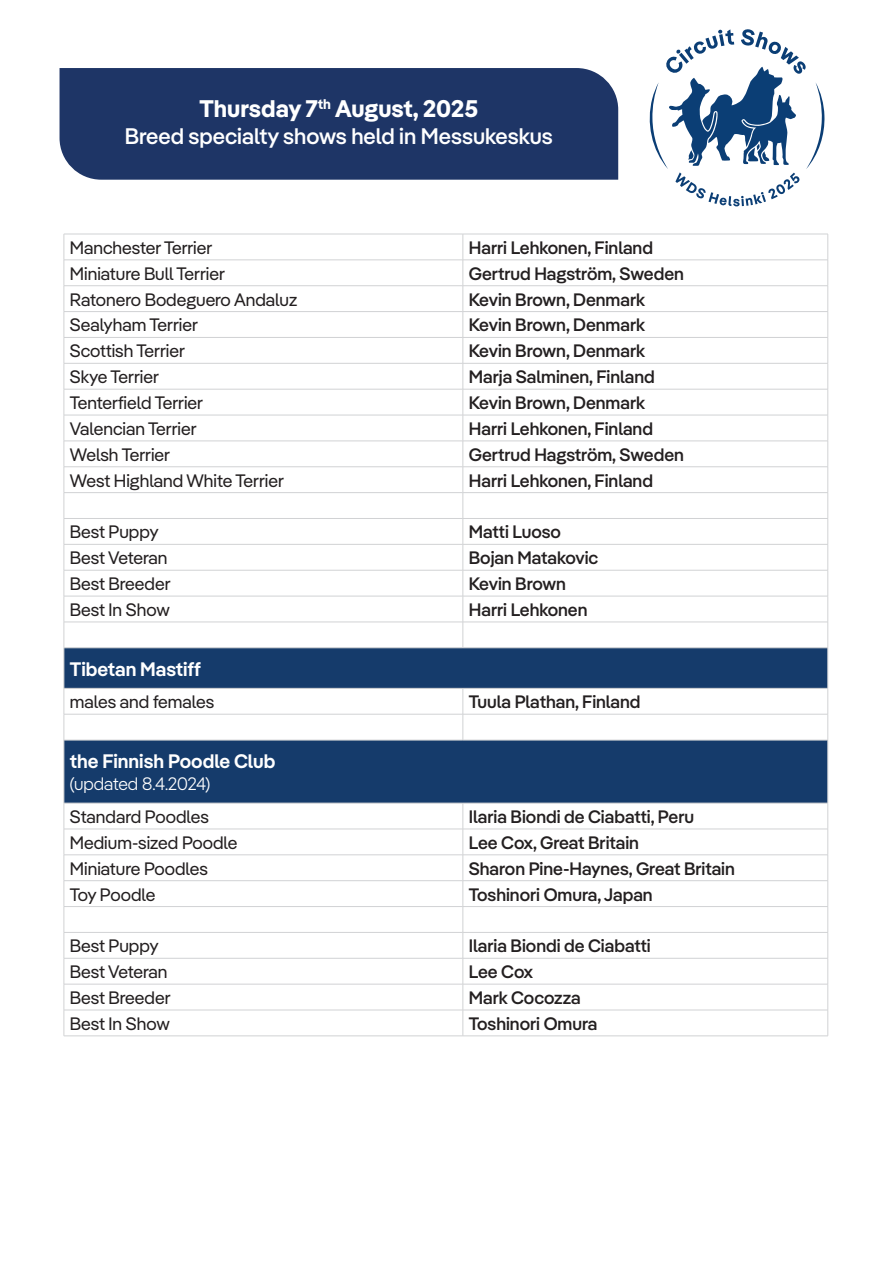
<style>
.page{position:relative;width:893px;height:1263px;background:#fff}
.page>*{position:absolute;margin:0;border:0;box-sizing:border-box;transform-origin:0 0}
.t1{font:700 24px "Pangea";color:#fff}
.t2{font:500 22.5px "Pangea";color:#fff}
.ErkkariOts_kopio{font:600 19.5px "Pangea";color:#fff}
.t3{font:500 18px "Pangea";color:#231f20}
.t4{font:18px "Pangea";color:#231f20}
.ErkkariOts_kopio-2{font:300 18px "Pangea";color:#fff}
</style>
<div class="page">
<div style="left:59px;top:68px;width:560px;height:112px;background:#1e3566"></div>
<svg style="left:649px;top:29px;width:176px;height:177px"></svg>
<svg style="left:65px;top:648px;width:762px;height:155px;fill:#153b6b"></svg>
<hr style="left:64px;top:234px;width:399px;height:1px;background:#d1d2d4">
<hr style="left:463px;top:234px;width:365px;height:1px;background:#d1d2d4">
<hr style="left:64px;top:260px;width:399px;height:1px;background:#d1d2d4">
<hr style="left:463px;top:260px;width:365px;height:1px;background:#d1d2d4">
<hr style="left:64px;top:285px;width:399px;height:1px;background:#d1d2d4">
<hr style="left:463px;top:285px;width:365px;height:1px;background:#d1d2d4">
<hr style="left:64px;top:311px;width:399px;height:1px;background:#d1d2d4">
<hr style="left:463px;top:311px;width:365px;height:1px;background:#d1d2d4">
<hr style="left:64px;top:337px;width:399px;height:1px;background:#d1d2d4">
<hr style="left:463px;top:337px;width:365px;height:1px;background:#d1d2d4">
<hr style="left:64px;top:363px;width:399px;height:1px;background:#d1d2d4">
<hr style="left:463px;top:363px;width:365px;height:1px;background:#d1d2d4">
<hr style="left:64px;top:389px;width:399px;height:1px;background:#d1d2d4">
<hr style="left:463px;top:389px;width:365px;height:1px;background:#d1d2d4">
<hr style="left:64px;top:415px;width:399px;height:1px;background:#d1d2d4">
<hr style="left:463px;top:415px;width:365px;height:1px;background:#d1d2d4">
<hr style="left:64px;top:441px;width:399px;height:1px;background:#d1d2d4">
<hr style="left:463px;top:441px;width:365px;height:1px;background:#d1d2d4">
<hr style="left:64px;top:466px;width:399px;height:1px;background:#d1d2d4">
<hr style="left:463px;top:466px;width:365px;height:1px;background:#d1d2d4">
<hr style="left:64px;top:492px;width:399px;height:1px;background:#d1d2d4">
<hr style="left:463px;top:492px;width:365px;height:1px;background:#d1d2d4">
<hr style="left:64px;top:518px;width:399px;height:1px;background:#d1d2d4">
<hr style="left:463px;top:518px;width:365px;height:1px;background:#d1d2d4">
<hr style="left:64px;top:544px;width:399px;height:1px;background:#d1d2d4">
<hr style="left:463px;top:544px;width:365px;height:1px;background:#d1d2d4">
<hr style="left:64px;top:570px;width:399px;height:1px;background:#d1d2d4">
<hr style="left:463px;top:570px;width:365px;height:1px;background:#d1d2d4">
<hr style="left:64px;top:596px;width:399px;height:1px;background:#d1d2d4">
<hr style="left:463px;top:596px;width:365px;height:1px;background:#d1d2d4">
<hr style="left:64px;top:622px;width:399px;height:1px;background:#d1d2d4">
<hr style="left:463px;top:622px;width:365px;height:1px;background:#d1d2d4">
<svg style="left:463px;top:234px;width:1px;height:413px"></svg>
<hr style="left:64px;top:714px;width:399px;height:1px;background:#d1d2d4">
<hr style="left:463px;top:714px;width:365px;height:1px;background:#d1d2d4">
<svg style="left:463px;top:689px;width:1px;height:51px"></svg>
<hr style="left:64px;top:829px;width:399px;height:1px;background:#d1d2d4">
<hr style="left:463px;top:829px;width:365px;height:1px;background:#d1d2d4">
<hr style="left:64px;top:854px;width:399px;height:1px;background:#d1d2d4">
<hr style="left:463px;top:854px;width:365px;height:1px;background:#d1d2d4">
<hr style="left:64px;top:880px;width:399px;height:1px;background:#d1d2d4">
<hr style="left:463px;top:880px;width:365px;height:1px;background:#d1d2d4">
<hr style="left:64px;top:906px;width:399px;height:1px;background:#d1d2d4">
<hr style="left:463px;top:906px;width:365px;height:1px;background:#d1d2d4">
<hr style="left:64px;top:932px;width:399px;height:1px;background:#d1d2d4">
<hr style="left:463px;top:932px;width:365px;height:1px;background:#d1d2d4">
<hr style="left:64px;top:958px;width:399px;height:1px;background:#d1d2d4">
<hr style="left:463px;top:958px;width:365px;height:1px;background:#d1d2d4">
<hr style="left:64px;top:984px;width:399px;height:1px;background:#d1d2d4">
<hr style="left:463px;top:984px;width:365px;height:1px;background:#d1d2d4">
<hr style="left:64px;top:1010px;width:399px;height:1px;background:#d1d2d4">
<hr style="left:463px;top:1010px;width:365px;height:1px;background:#d1d2d4">
<svg style="left:463px;top:804px;width:1px;height:231px"></svg>
<svg style="left:64px;top:234px;width:1px;height:413px"></svg>
<svg style="left:827px;top:235px;width:1px;height:412px"></svg>
<svg style="left:64px;top:689px;width:1px;height:51px"></svg>
<svg style="left:827px;top:689px;width:1px;height:51px"></svg>
<svg style="left:64px;top:804px;width:1px;height:231px"></svg>
<svg style="left:827px;top:804px;width:1px;height:231px"></svg>
<hr style="left:64px;top:647px;width:399px;height:1px;background:#d1d2d4">
<hr style="left:64px;top:648px;width:1px;height:40px;background:#d1d2d4">
<hr style="left:463px;top:647px;width:365px;height:1px;background:#d1d2d4">
<hr style="left:827px;top:648px;width:1px;height:40px;background:#d1d2d4">
<hr style="left:64px;top:688px;width:399px;height:1px;background:#d1d2d4">
<hr style="left:463px;top:688px;width:365px;height:1px;background:#d1d2d4">
<hr style="left:64px;top:740px;width:399px;height:1px;background:#d1d2d4">
<hr style="left:64px;top:740px;width:1px;height:63px;background:#d1d2d4">
<hr style="left:463px;top:740px;width:365px;height:1px;background:#d1d2d4">
<hr style="left:827px;top:740px;width:1px;height:63px;background:#d1d2d4">
<hr style="left:64px;top:803px;width:399px;height:1px;background:#d1d2d4">
<hr style="left:463px;top:803px;width:365px;height:1px;background:#d1d2d4">
<hr style="left:64px;top:1035px;width:399px;height:1px;background:#d1d2d4">
<hr style="left:463px;top:1035px;width:365px;height:1px;background:#d1d2d4">
<h1 class="t1" style="left:200px;top:91px;width:280px">Thursday 7<sup>th</sup> August, 2025</h1>
<p class="t2" style="left:125px;top:120px;width:430px">Breed specialty shows held in Messukeskus</p>
<p class="t4" style="left:70px;top:235px;width:144px">Manchester Terrier</p>
<p class="t3" style="left:469px;top:235px;width:186px">Harri Lehkonen, Finland</p>
<p class="t4" style="left:70px;top:261px;width:157px">Miniature Bull Terrier</p>
<p class="t3" style="left:469px;top:261px;width:217px">Gertrud Hagström, Sweden</p>
<p class="t4" style="left:70px;top:287px;width:229px">Ratonero Bodeguero Andaluz</p>
<p class="t3" style="left:469px;top:286px;width:178px">Kevin Brown, Denmark</p>
<p class="t4" style="left:70px;top:312px;width:129px">Sealyham Terrier</p>
<p class="t3" style="left:469px;top:312px;width:178px">Kevin Brown, Denmark</p>
<p class="t4" style="left:70px;top:338px;width:117px">Scottish Terrier</p>
<p class="t3" style="left:469px;top:338px;width:178px">Kevin Brown, Denmark</p>
<p class="t4" style="left:70px;top:364px;width:90px">Skye Terrier</p>
<p class="t3" style="left:469px;top:364px;width:187px">Marja Salminen, Finland</p>
<p class="t4" style="left:70px;top:390px;width:135px">Tenterfield Terrier</p>
<p class="t3" style="left:469px;top:390px;width:178px">Kevin Brown, Denmark</p>
<p class="t4" style="left:70px;top:416px;width:128px">Valencian Terrier</p>
<p class="t3" style="left:469px;top:416px;width:186px">Harri Lehkonen, Finland</p>
<p class="t4" style="left:70px;top:442px;width:102px">Welsh Terrier</p>
<p class="t3" style="left:469px;top:442px;width:217px">Gertrud Hagström, Sweden</p>
<p class="t4" style="left:70px;top:468px;width:215px">West Highland White Terrier</p>
<p class="t3" style="left:469px;top:467px;width:186px">Harri Lehkonen, Finland</p>
<p class="t4" style="left:70px;top:519px;width:90px">Best Puppy</p>
<p class="t3" style="left:469px;top:519px;width:94px">Matti Luoso</p>
<p class="t4" style="left:70px;top:545px;width:99px">Best Veteran</p>
<p class="t3" style="left:469px;top:545px;width:131px">Bojan Matakovic</p>
<p class="t4" style="left:70px;top:571px;width:102px">Best Breeder</p>
<p class="t3" style="left:469px;top:571px;width:99px">Kevin Brown</p>
<p class="t4" style="left:70px;top:597px;width:101px">Best In Show</p>
<p class="t3" style="left:469px;top:597px;width:120px">Harri Lehkonen</p>
<p class="ErkkariOts_kopio" style="left:70px;top:655px;width:133px">Tibetan Mastiff</p>
<p class="t4" style="left:70px;top:689px;width:146px">males and females</p>
<p class="t3" style="left:469px;top:689px;width:173px">Tuula Plathan, Finland</p>
<p class="ErkkariOts_kopio" style="left:70px;top:747px;width:207px">the Finnish Poodle Club</p>
<p class="ErkkariOts_kopio-2" style="left:70px;top:771px;width:142px">(updated 8.4.2024)</p>
<p class="t4" style="left:70px;top:804px;width:140px">Standard Poodles</p>
<p class="t3" style="left:469px;top:804px;width:227px">Ilaria Biondi de Ciabatti, Peru</p>
<p class="t4" style="left:70px;top:830px;width:169px">Medium-sized Poodle</p>
<p class="t3" style="left:469px;top:830px;width:172px">Lee Cox, Great Britain</p>
<p class="t4" style="left:70px;top:856px;width:140px">Miniature Poodles</p>
<p class="t3" style="left:469px;top:855px;width:268px">Sharon Pine-Haynes, Great Britain</p>
<p class="t4" style="left:70px;top:881px;width:87px">Toy Poodle</p>
<p class="t3" style="left:469px;top:881px;width:185px">Toshinori Omura, Japan</p>
<p class="t4" style="left:70px;top:933px;width:90px">Best Puppy</p>
<p class="t3" style="left:469px;top:933px;width:183px">Ilaria Biondi de Ciabatti</p>
<p class="t4" style="left:70px;top:959px;width:99px">Best Veteran</p>
<p class="t3" style="left:469px;top:959px;width:66px">Lee Cox</p>
<p class="t4" style="left:70px;top:985px;width:102px">Best Breeder</p>
<p class="t3" style="left:469px;top:985px;width:114px">Mark Cocozza</p>
<p class="t4" style="left:70px;top:1011px;width:101px">Best In Show</p>
<p class="t3" style="left:469px;top:1011px;width:130px">Toshinori Omura</p>
</div>
